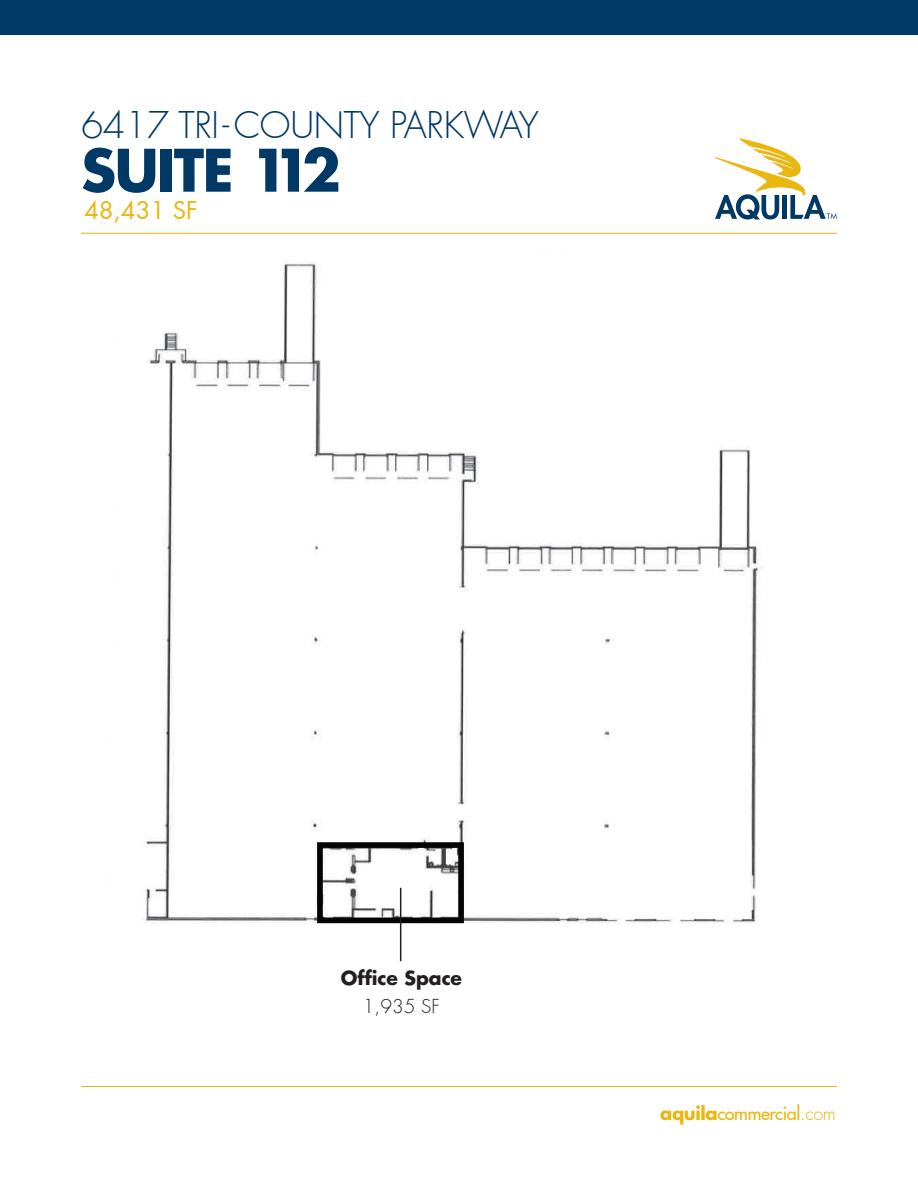
<style>
.page{position:relative;width:918px;height:1188px;background:#fff}
.page>*{position:absolute;margin:0;border:0;box-sizing:border-box;transform-origin:0 0}
.t1{font:700 57px "Futura LT Pro";letter-spacing:-.03em;color:#003966}
.t2{font:300 36px "Futura LT Pro";letter-spacing:-.01em;color:#003966}
.t3{font:24px "Futura LT Pro";color:#eab610}
.t4{font:700 18.9px "Futura LT Pro";color:#231f20}
.t5{font:300 18.9px "Futura LT Pro";color:#231f20}
.t6{font:500 18px "Futura LT Pro";letter-spacing:-.02em;color:#eab610}
.s1{font-weight:700}
.s2{font-weight:300}
</style>
<div class="page">
<hr style="left:81px;top:1086px;width:756px;height:1px;background:#eab610">
<svg style="left:715px;top:138px;width:122px;height:81px"></svg>
<hr style="left:81px;top:233px;width:756px;height:1px;background:#eab610">
<div style="left:0;top:0;width:918px;height:35px;background:#003966"></div>
<img style="left:143px;top:261px;width:619px;height:679px">
<div style="left:317px;top:842px;width:147px;height:81px;border:6px solid #040503"></div>
<hr style="left:400px;top:888px;width:1px;height:73px;background:#231f20">
<p class="t2" style="left:81px;top:108px;width:459px">6417 TRI-COUNTY PARKWAY</p>
<h1 class="t1" style="left:81px;top:144px;width:262px">SUITE 112</h1>
<p class="t3" style="left:84px;top:200px;width:115px">48,431 SF</p>
<p class="t4" style="left:341px;top:963px;width:123px">Office Space</p>
<p class="t5" style="left:363px;top:997px;width:78px">1,935 SF</p>
<p class="t6" style="left:660px;top:1104px;width:177px"><span class="s1">aquila</span>commercial<span class="s2">.com</span></p>
</div>
